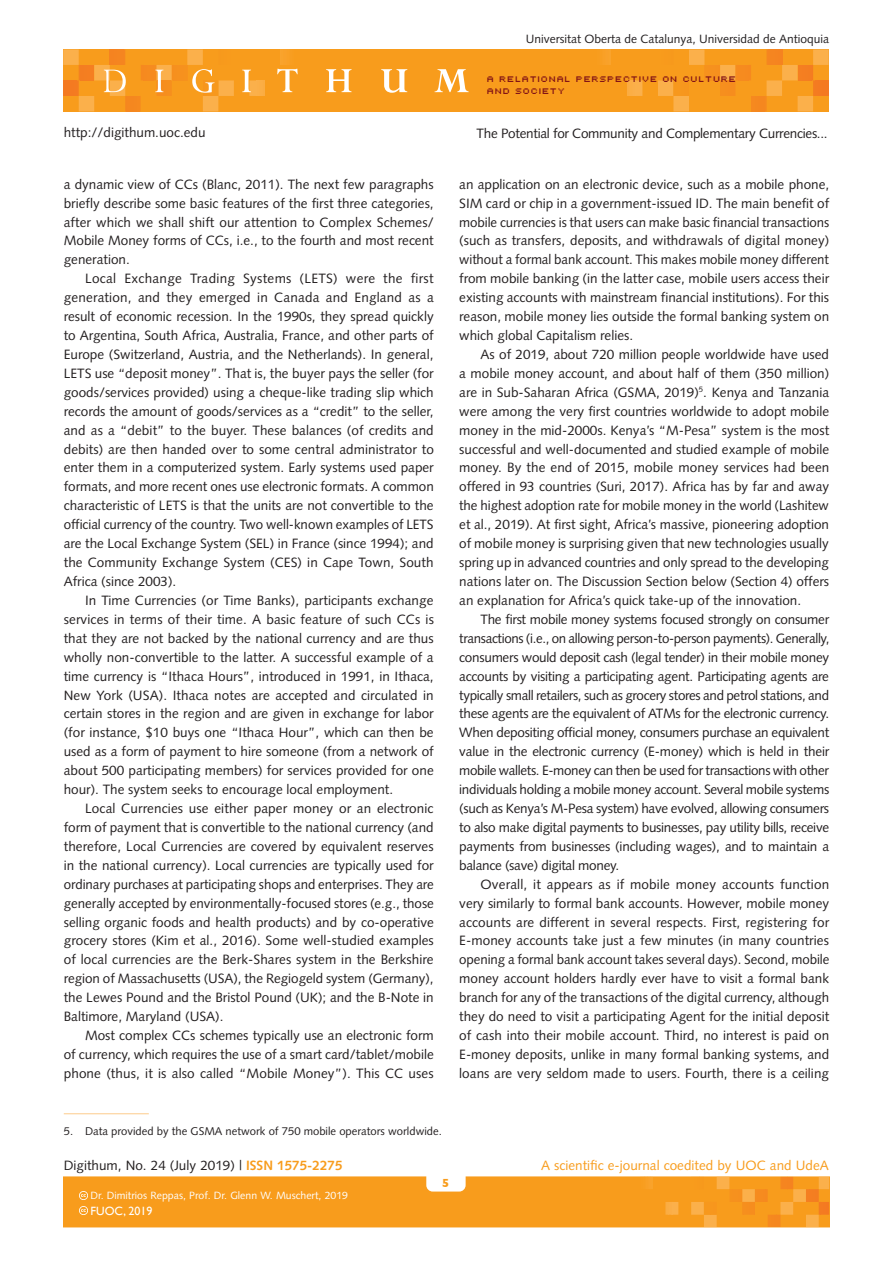
<style>
.page{position:relative;width:893px;height:1263px;background:#fff}
.page>*{position:absolute;margin:0;border:0;box-sizing:border-box;transform-origin:0 0}
.t1{font:13.5px/18.9px "Syntax LT Std";color:#231f20;text-align:justify}
.t2{font:13.5px "Syntax LT Std";letter-spacing:-.02em;color:#231f20}
.t3{font:13.5px "Syntax LT Std";color:#f89c1c}
.t4{font:12px "Syntax LT Std";color:#231f20}
.t5{font:12px "Gill Sans";color:#fff}
.t6{font:700 12px "Gill Sans";color:#f89c1c}
.t7{font:11.25px "Syntax LT Std";color:#231f20}
.t8{font:10.5px "Syntax LT Std";color:#fff}
.t9{font:9px/12px "Uni 0554";color:#821316}
.s1{font-weight:700;color:#f89c1c}
</style>
<div class="page">
<hr style="left:829px;top:1177px;width:1px;height:50px;background:#f47921">
<svg style="left:64px;top:1177px;width:765px;height:50px;background:#f89d21"></svg>
<div style="left:63px;top:49px;width:766px;height:62px;background:#f89c1c"></div>
<hr style="left:265px;top:49px;width:1px;height:62px;background:#faab40">
<hr style="left:266px;top:49px;width:2px;height:62px;background:#faab3f">
<hr style="left:268px;top:49px;width:1px;height:62px;background:#faaa3d">
<hr style="left:269px;top:49px;width:2px;height:62px;background:#faa93b">
<hr style="left:271px;top:49px;width:1px;height:62px;background:#faa839">
<hr style="left:272px;top:49px;width:2px;height:62px;background:#faa837">
<hr style="left:274px;top:49px;width:1px;height:62px;background:#faa736">
<hr style="left:275px;top:49px;width:2px;height:62px;background:#faa633">
<hr style="left:277px;top:49px;width:1px;height:62px;background:#f9a531">
<hr style="left:278px;top:49px;width:2px;height:62px;background:#f9a430">
<hr style="left:625px;top:49px;width:2px;height:62px;background:#faab40">
<hr style="left:624px;top:49px;width:1px;height:62px;background:#faab3f">
<hr style="left:622px;top:49px;width:2px;height:62px;background:#faaa3d">
<hr style="left:621px;top:49px;width:1px;height:62px;background:#faa93b">
<hr style="left:619px;top:49px;width:2px;height:62px;background:#faa839">
<hr style="left:618px;top:49px;width:1px;height:62px;background:#faa837">
<hr style="left:616px;top:49px;width:2px;height:62px;background:#faa736">
<hr style="left:615px;top:49px;width:1px;height:62px;background:#faa633">
<hr style="left:613px;top:49px;width:2px;height:62px;background:#f9a531">
<hr style="left:612px;top:49px;width:1px;height:62px;background:#f9a430">
<svg style="left:605px;top:49px;width:6px;height:16px"></svg>
<svg style="left:627px;top:49px;width:202px;height:62px"></svg>
<hr style="left:815px;top:80px;width:4px;height:16px;background:#f47b21">
<hr style="left:819px;top:80px;width:3px;height:16px;background:#f47a21">
<hr style="left:822px;top:80px;width:3px;height:16px;background:#f47921">
<hr style="left:825px;top:80px;width:4px;height:16px;background:#f47921">
<svg style="left:63px;top:49px;width:202px;height:62px"></svg>
<svg style="left:277px;top:49px;width:21px;height:43px"></svg>
<svg style="left:326px;top:69px;width:26px;height:23px"></svg>
<svg style="left:381px;top:69px;width:26px;height:24px"></svg>
<svg style="left:434px;top:69px;width:35px;height:23px"></svg>
<hr style="left:64px;top:1113px;width:85px;height:1px;background:#fdcb8a">
<p class="t4" style="left:526px;top:32px;width:305px">Universitat Oberta de Catalunya, Universidad de Antioquia</p>
<p class="t1" style="left:64px;top:122px;width:143px">http://digithum.uoc.edu</p>
<p class="t1" style="left:64px;top:175px;width:371px">a dynamic view of CCs (Blanc, 2011). The next few paragraphs briefly describe some basic features of the first three categories, after which we shall shift our attention to Complex Schemes/ Mobile Money forms of CCs, i.e., to the fourth and most recent generation.</p>
<p class="t1" style="left:64px;top:269px;width:372px;text-indent:21px">Local Exchange Trading Systems (LETS) were the first generation, and they emerged in Canada and England as a result of economic recession. In the 1990s, they spread quickly to Argentina, South Africa, Australia, France, and other parts of Europe (Switzerland, Austria, and the Netherlands). In general, LETS use “deposit money”. That is, the buyer pays the seller (for goods/services provided) using a cheque-like trading slip which records the amount of goods/services as a “credit” to the seller, and as a “debit” to the buyer. These balances (of credits and debits) are then handed over to some central administrator to enter them in a computerized system. Early systems used paper formats, and more recent ones use electronic formats. A common characteristic of LETS is that the units are not convertible to the official currency of the country. Two well-known examples of LETS are the Local Exchange System (SEL) in France (since 1994); and the Community Exchange System (CES) in Cape Town, South Africa (since 2003).</p>
<p class="t1" style="left:64px;top:591px;width:372px;text-indent:21px">In Time Currencies (or Time Banks), participants exchange services in terms of their time. A basic feature of such CCs is that they are not backed by the national currency and are thus wholly non-convertible to the latter. A successful example of a time currency is “Ithaca Hours”, introduced in 1991, in Ithaca, New York (USA). Ithaca notes are accepted and circulated in certain stores in the region and are given in exchange for labor (for instance, $10 buys one “Ithaca Hour”, which can then be used as a form of payment to hire someone (from a network of about 500 participating members) for services provided for one hour). The system seeks to encourage local employment.</p>
<p class="t1" style="left:64px;top:799px;width:372px;text-indent:21px">Local Currencies use either paper money or an electronic form of payment that is convertible to the national currency (and therefore, Local Currencies are covered by equivalent reserves in the national currency). Local currencies are typically used for ordinary purchases at participating shops and enterprises. They are generally accepted by environmentally-focused stores (e.g., those selling organic foods and health products) and by co-operative grocery stores (Kim et al., 2016). Some well-studied examples of local currencies are the Berk-Shares system in the Berkshire region of Massachusetts (USA), the Regiogeld system (Germany), the Lewes Pound and the Bristol Pound (UK); and the B-Note in Baltimore, Maryland (USA).</p>
<p class="t1" style="left:64px;top:1026px;width:371px;text-indent:21px">Most complex CCs schemes typically use an electronic form of currency, which requires the use of a smart card/tablet/mobile phone (thus, it is also called “Mobile Money”). This CC uses</p>
<p class="t7" style="left:64px;top:1125px;width:380px">5. Data provided by the GSMA network of 750 mobile operators worldwide.</p>
<p class="t9" style="left:488px;top:72px;width:251px">A RELATIONAL PERSPECTIVE ON CULTURE<br>AND SOCIETY</p>
<p class="t2" style="left:477px;top:125px;width:353px">The Potential for Community and Complementary Currencies...</p>
<p class="t1" style="left:459px;top:175px;width:372px">an application on an electronic device, such as a mobile phone, SIM card or chip in a government-issued ID. The main benefit of mobile currencies is that users can make basic financial transactions (such as transfers, deposits, and withdrawals of digital money) without a formal bank account. This makes mobile money different from mobile banking (in the latter case, mobile users access their existing accounts with mainstream financial institutions). For this reason, mobile money lies outside the formal banking system on which global Capitalism relies.</p>
<p class="t1" style="left:459px;top:345px;width:372px;text-indent:21px">As of 2019, about 720 million people worldwide have used a mobile money account, and about half of them (350 million) are in Sub-Saharan Africa (GSMA, 2019)<sup>5</sup>. Kenya and Tanzania were among the very first countries worldwide to adopt mobile money in the mid-2000s. Kenya’s “M-Pesa” system is the most successful and well-documented and studied example of mobile money. By the end of 2015, mobile money services had been offered in 93 countries (Suri, 2017). Africa has by far and away the highest adoption rate for mobile money in the world (Lashitew et al., 2019). At first sight, Africa’s massive, pioneering adoption of mobile money is surprising given that new technologies usually spring up in advanced countries and only spread to the developing nations later on. The Discussion Section below (Section 4) offers an explanation for Africa’s quick take-up of the innovation.</p>
<p class="t1" style="left:459px;top:610px;width:372px;text-indent:21px">The first mobile money systems focused strongly on consumer transactions (i.e., on allowing person-to-person payments). Generally, consumers would deposit cash (legal tender) in their mobile money accounts by visiting a participating agent. Participating agents are typically small retailers, such as grocery stores and petrol stations, and these agents are the equivalent of ATMs for the electronic currency.<br>When depositing official money, consumers purchase an equivalent value in the electronic currency (E-money) which is held in their mobile wallets. E-money can then be used for transactions with other individuals holding a mobile money account. Several mobile systems (such as Kenya’s M-Pesa system) have evolved, allowing consumers to also make digital payments to businesses, pay utility bills, receive payments from businesses (including wages), and to maintain a balance (save) digital money.</p>
<p class="t1" style="left:459px;top:875px;width:372px;text-indent:21px">Overall, it appears as if mobile money accounts function very similarly to formal bank accounts. However, mobile money accounts are different in several respects. First, registering for E-money accounts take just a few minutes (in many countries opening a formal bank account takes several days). Second, mobile money account holders hardly ever have to visit a formal bank branch for any of the transactions of the digital currency, although they do need to visit a participating Agent for the initial deposit of cash into their mobile account. Third, no interest is paid on E-money deposits, unlike in many formal banking systems, and loans are very seldom made to users. Fourth, there is a ceiling</p>
<p class="t1" style="left:64px;top:1156px;width:280px">Digithum, No. 24 (July 2019) | <span class="s1">ISSN 1575-2275</span></p>
<p class="t3" style="left:541px;top:1157px;width:289px">A scientific e-journal coedited by UOC and UdeA</p>
<p class="t6" style="left:442px;top:1173px;width:9px">5</p>
<p class="t8" style="left:91px;top:1189px;width:259px">Dr. Dimitrios Reppas, Prof. Dr. Glenn W. Muschert, 2019</p>
<p class="t5" style="left:91px;top:1204px;width:63px">FUOC, 2019</p>
</div>
